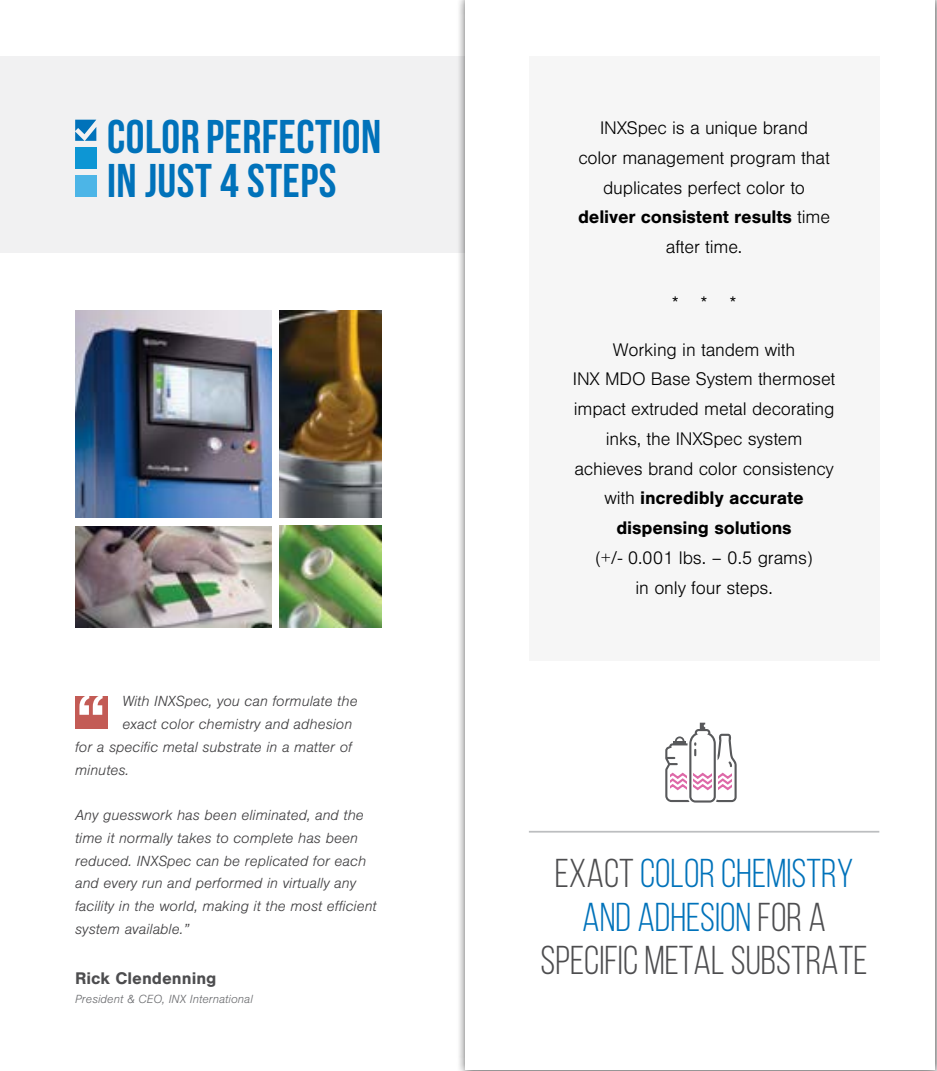
<style>
.page{position:relative;width:937px;height:1071px;background:#fff}
.page>*{position:absolute;margin:0;border:0;box-sizing:border-box;transform-origin:0 0}
.t1{font:700 67.55px "Nimbus San";color:#fff}
.t2{font:47.25px/43.8px "Bebas Neue";letter-spacing:.01em;color:#0072ba}
.t3{font:40.25px/43.8px "Bebas Neue";color:#4d4d4f;text-align:center}
.t4{font:300 18.9px/29.8px "Nimbus San";letter-spacing:-.01em;color:#000;text-align:center}
.t5{font:700 17.5px "Nimbus San";color:#4d4d4f}
.t6{font:italic 300 15.22px/22.8px "Nimbus San";color:#414042}
.t7{font:italic 300 12.25px "Nimbus San";color:#6d6e71}
.s1{font-weight:700}
.s2{color:#0072ba}
</style>
<div class="page">
<div style="left:0;top:56px;width:465px;height:197px;background:#f1f1f2"></div>
<div style="left:456px;top:0;width:480px;height:1071px;background:#000;opacity:.75"></div>
<div style="left:465px;top:0;width:469px;height:1070px;background:#fff"></div>
<div style="left:528px;top:56px;width:351px;height:605px;background:#f6f6f6"></div>
<svg style="left:665px;top:723px;width:72px;height:80px"></svg>
<hr style="left:528px;top:831px;width:351px;height:2px;background:#bcbec0">
<img style="left:75px;top:311px;width:197px;height:207px">
<img style="left:75px;top:526px;width:197px;height:101px">
<img style="left:279px;top:311px;width:102px;height:207px">
<img style="left:279px;top:526px;width:102px;height:101px">
<div style="left:75px;top:696px;width:32px;height:33px;background:#c35b55"></div>
<div style="left:75px;top:148px;width:21px;height:21px;background:#0d96d4"></div>
<div style="left:75px;top:176px;width:21px;height:21px;background:#4cb5e7"></div>
<svg style="left:75px;top:120px;width:21px;height:21px"></svg>
<h2 class="t2" style="left:107px;top:114px;width:276px">COLOR PERFECTION<br>IN JUST 4 STEPS</h2>
<h1 class="t1" style="left:75px;top:679px;width:33px">“</h1>
<p class="t6" style="left:122px;top:690px;width:237px">With INXSpec, you can formulate the</p>
<p class="t6" style="left:122px;top:713px;width:231px">exact color chemistry and adhesion</p>
<p class="t6" style="left:75px;top:736px;width:278px">for a specific metal substrate in a matter of</p>
<p class="t6" style="left:75px;top:759px;width:56px">minutes.</p>
<p class="t6" style="left:75px;top:804px;width:303px">Any guesswork has been eliminated, and the time it normally takes to complete has been reduced. INXSpec can be replicated for each and every run and performed in virtually any facility in the world, making it the most efficient system available.”</p>
<p class="t5" style="left:75px;top:968px;width:143px">Rick Clendenning</p>
<p class="t7" style="left:75px;top:992px;width:179px">President &amp; CEO, INX International</p>
<p class="t4" style="left:578px;top:114px;width:253px">INXSpec is a unique brand<br>color management program that duplicates perfect color to <span class="s1">deliver consistent results</span> time after time.</p>
<p class="t4" style="left:671px;top:288px;width:66px">* * *</p>
<p class="t4" style="left:572px;top:335px;width:264px">Working in tandem with<br>INX MDO Base System thermoset impact extruded metal decorating inks, the INXSpec system achieves brand color consistency with <span class="s1">incredibly accurate dispensing solutions</span></p>
<p class="t4" style="left:595px;top:543px;width:218px">(+/- 0.001 lbs. – 0.5 grams) in only four steps.</p>
<h3 class="t3" style="left:540px;top:851px;width:328px">EXACT <span class="s2">COLOR CHEMISTRY<br>AND ADHESION</span> FOR A<br>SPECIFIC METAL SUBSTRATE</h3>
</div>
